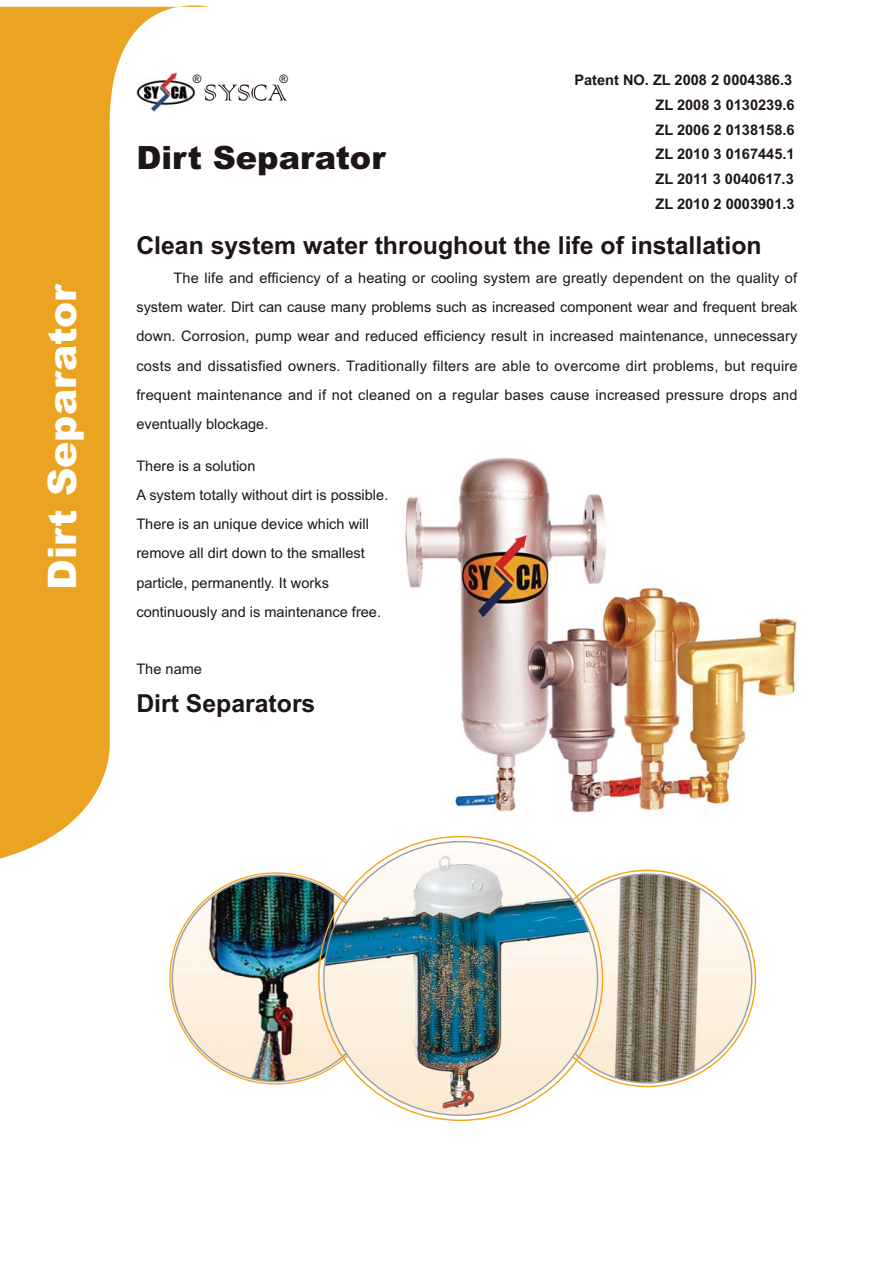
<style>
.page{position:relative;width:893px;height:1263px;background:#fff}
.page>*{position:absolute;margin:0;border:0;box-sizing:border-box;transform-origin:0 0}
.t1{font:900 39.3px "Arial";color:#fff}
.t2{font:900 32.1px "Arial";color:#1e1614}
.t3{font:700 24.75px "Arial";color:#1e1614}
.t4{font:14.55px/29.1px "Arial";color:#1e1614;text-align:justify}
.t5{font:700 14.55px/24.8px "Arial";color:#1e1614}
.t6{font:11.7px "Arial";color:#1e1614}
</style>
<div class="page">
<svg style="left:0;top:5px;width:209px;height:854px;fill:#eba322"></svg>
<img style="left:405px;top:458px;width:392px;height:382px">
<img style="left:543px;top:874px;width:209px;height:209px;border-radius:50%">
<img style="left:172px;top:875px;width:207px;height:207px;border-radius:50%">
<img style="left:324px;top:842px;width:273px;height:273px;border-radius:50%">
<img style="left:136px;top:73px;width:58px;height:38px">
<img style="left:203px;top:82px;width:84px;height:21px">
<h1 class="t1" style="left:39px;top:590px;width:307px;rotate:-90deg">Dirt Separator</h1>
<p class="t6" style="left:193px;top:75px;width:10px">®</p>
<p class="t6" style="left:279px;top:75px;width:10px">®</p>
<h2 class="t2" style="left:136px;top:139px;width:251px">Dirt Separator</h2>
<p class="t5" style="left:655px;top:69px;width:141px;text-indent:-81px">Patent NO. ZL 2008 2 0004386.3<br>ZL 2008 3 0130239.6<br>ZL 2006 2 0138158.6<br>ZL 2010 3 0167445.1<br>ZL 2011 3 0040617.3<br>ZL 2010 2 0003901.3</p>
<h3 class="t3" style="left:136px;top:236px;width:627px">Clean system water throughout the life of installation</h3>
<p class="t4" style="left:136px;top:265px;width:663px;text-indent:37px">The life and efficiency of a heating or cooling system are greatly dependent on the quality of system water. Dirt can cause many problems such as increased component wear and frequent break down. Corrosion, pump wear and reduced efficiency result in increased maintenance, unnecessary costs and dissatisfied owners. Traditionally filters are able to overcome dirt problems, but require frequent maintenance and if not cleaned on a regular bases cause increased pressure drops and eventually blockage.</p>
<p class="t4" style="left:136px;top:453px;width:253px;text-align:left">There is a solution<br>A system totally without dirt is possible.<br>There is an unique device which will remove all dirt down to the smallest particle, permanently. It works continuously and is maintenance free.</p>
<p class="t4" style="left:136px;top:656px;width:67px">The name</p>
<h3 class="t3" style="left:136px;top:695px;width:181px">Dirt Separators</h3>
</div>
